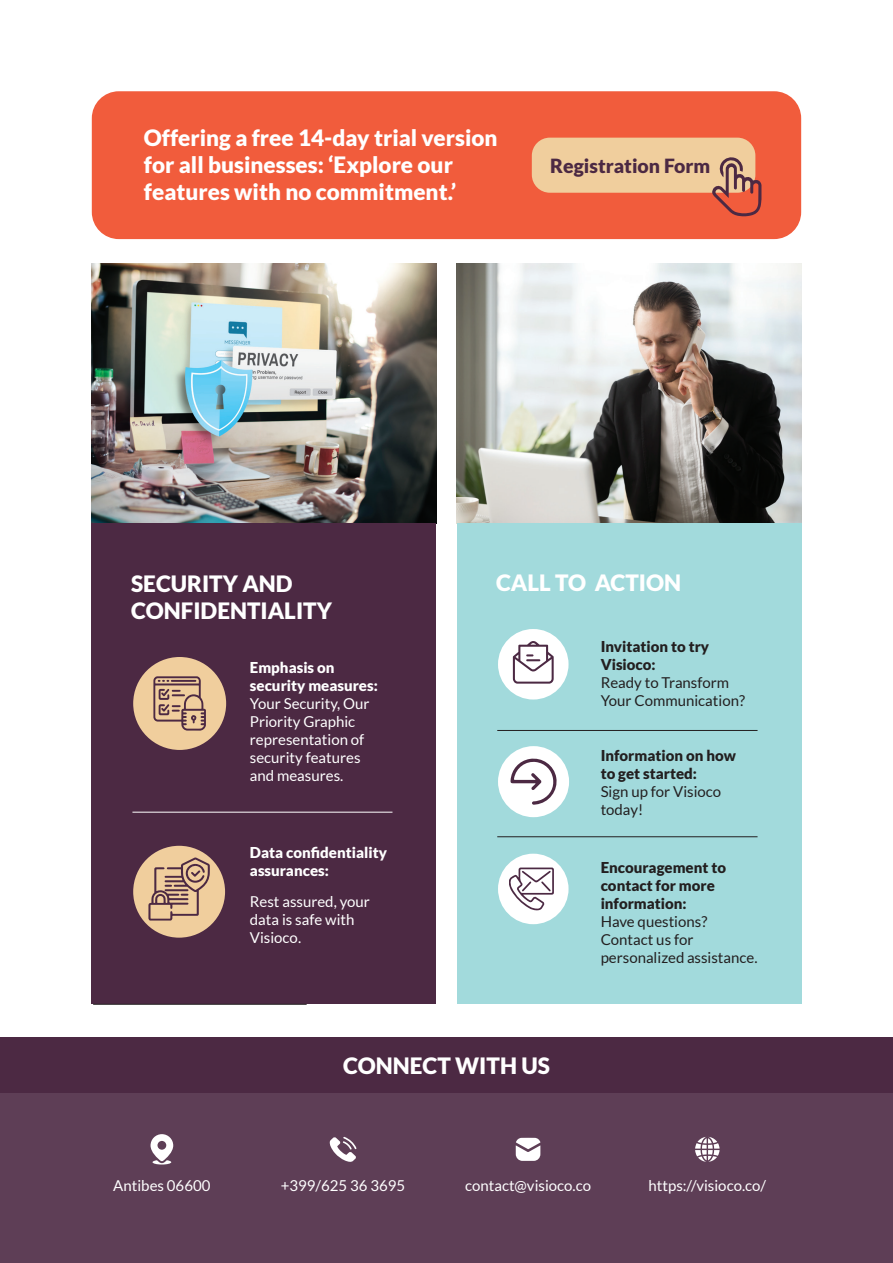
<style>
.page{position:relative;width:893px;height:1263px;background:#fff}
.page>*{position:absolute;margin:0;border:0;box-sizing:border-box;transform-origin:0 0}
.t1{font:900 22.5px/27px "Lato";color:#fff}
.t2{font:900 19.5px "Lato";color:#4c2943}
.t3{font:15px/18px "Lato";color:#fff}
.t4{font:15px/18px "Lato";color:#231f20}
.t5{font:900 15px/18px "Lato";color:#231f20}
.t6{font:900 15px/18px "Lato";color:#fff}
</style>
<div class="page">
<div style="left:0;top:1037px;width:893px;height:226px;background:#5e3e56"></div>
<div style="left:0;top:1037px;width:893px;height:55px;background:#4c2943"></div>
<img style="left:92px;top:264px;width:344px;height:259px">
<div style="left:92px;top:523px;width:344px;height:480px;background:#4c2943"></div>
<div style="left:133px;top:657px;width:93px;height:93px;background:#f0ce9d;border-radius:50%"></div>
<div style="left:133px;top:846px;width:92px;height:92px;background:#f0ce9d;border-radius:50%"></div>
<div style="left:92px;top:91px;width:709px;height:148px;background:#f15c3c;border-radius:27px"></div>
<hr style="left:132px;top:812px;width:260px;height:1px;background:#fff">
<hr style="left:93px;top:1004px;width:214px;height:1px;background:#231f20">
<svg style="left:330px;top:1137px;width:27px;height:25px"></svg>
<svg style="left:151px;top:1134px;width:22px;height:30px"></svg>
<svg style="left:516px;top:1138px;width:24px;height:23px"></svg>
<svg style="left:695px;top:1137px;width:24px;height:25px"></svg>
<svg style="left:153px;top:676px;width:53px;height:55px"></svg>
<svg style="left:148px;top:857px;width:62px;height:63px"></svg>
<img style="left:457px;top:264px;width:344px;height:259px">
<div style="left:457px;top:523px;width:344px;height:480px;background:#a2dadc"></div>
<div style="left:498px;top:629px;width:70px;height:70px;background:#fff;border-radius:50%"></div>
<div style="left:498px;top:746px;width:71px;height:71px;background:#fff;border-radius:50%"></div>
<div style="left:498px;top:854px;width:70px;height:70px;background:#fff;border-radius:50%"></div>
<hr style="left:497px;top:730px;width:260px;height:1px;background:#231f20">
<hr style="left:497px;top:836px;width:260px;height:1px;background:#231f20">
<svg style="left:513px;top:641px;width:41px;height:43px"></svg>
<svg style="left:510px;top:758px;width:47px;height:47px"></svg>
<svg style="left:509px;top:867px;width:45px;height:43px"></svg>
<div style="left:532px;top:138px;width:223px;height:55px;background:#f0ce9d;border-radius:18px"></div>
<svg style="left:712px;top:156px;width:49px;height:60px"></svg>
<h1 class="t1" style="left:144px;top:124px;width:355px">Offering a free 14-day trial version for all businesses: ‘Explore our features with no commitment.’</h1>
<h2 class="t2" style="left:550px;top:154px;width:162px">Registration Form</h2>
<h1 class="t1" style="left:131px;top:570px;width:202px">SECURITY AND<br>CONFIDENTIALITY</h1>
<h1 class="t1" style="left:496px;top:568px;width:186px">CALL TO ACTION</h1>
<p class="t5" style="left:601px;top:637px;width:110px">Invitation to try<br>Visioco:</p>
<p class="t4" style="left:601px;top:674px;width:146px">Ready to Transform<br>Your Communication?</p>
<p class="t6" style="left:250px;top:659px;width:129px">Emphasis on security measures:</p>
<p class="t3" style="left:250px;top:695px;width:121px">Your Security, Our<br>Priority Graphic representation of security features and measures.</p>
<p class="t5" style="left:601px;top:746px;width:137px">Information on how to get started:</p>
<p class="t4" style="left:601px;top:782px;width:122px">Sign up for Visioco today!</p>
<p class="t6" style="left:250px;top:843px;width:139px">Data confidentiality assurances:</p>
<p class="t3" style="left:250px;top:893px;width:122px">Rest assured, your data is safe with<br>Visioco.</p>
<h1 class="t1" style="left:343px;top:1051px;width:208px">CONNECT WITH US</h1>
<p class="t5" style="left:601px;top:858px;width:127px">Encouragement to contact for more information:</p>
<p class="t4" style="left:601px;top:912px;width:158px">Have questions?<br>Contact us for personalized assistance.</p>
<p class="t3" style="left:113px;top:1176px;width:99px">Antibes 06600</p>
<p class="t3" style="left:281px;top:1176px;width:126px">+399/625 36 3695</p>
<p class="t3" style="left:465px;top:1176px;width:127px">contact@visioco.co</p>
<p class="t3" style="left:648px;top:1176px;width:119px">https://visioco.co/</p>
</div>
